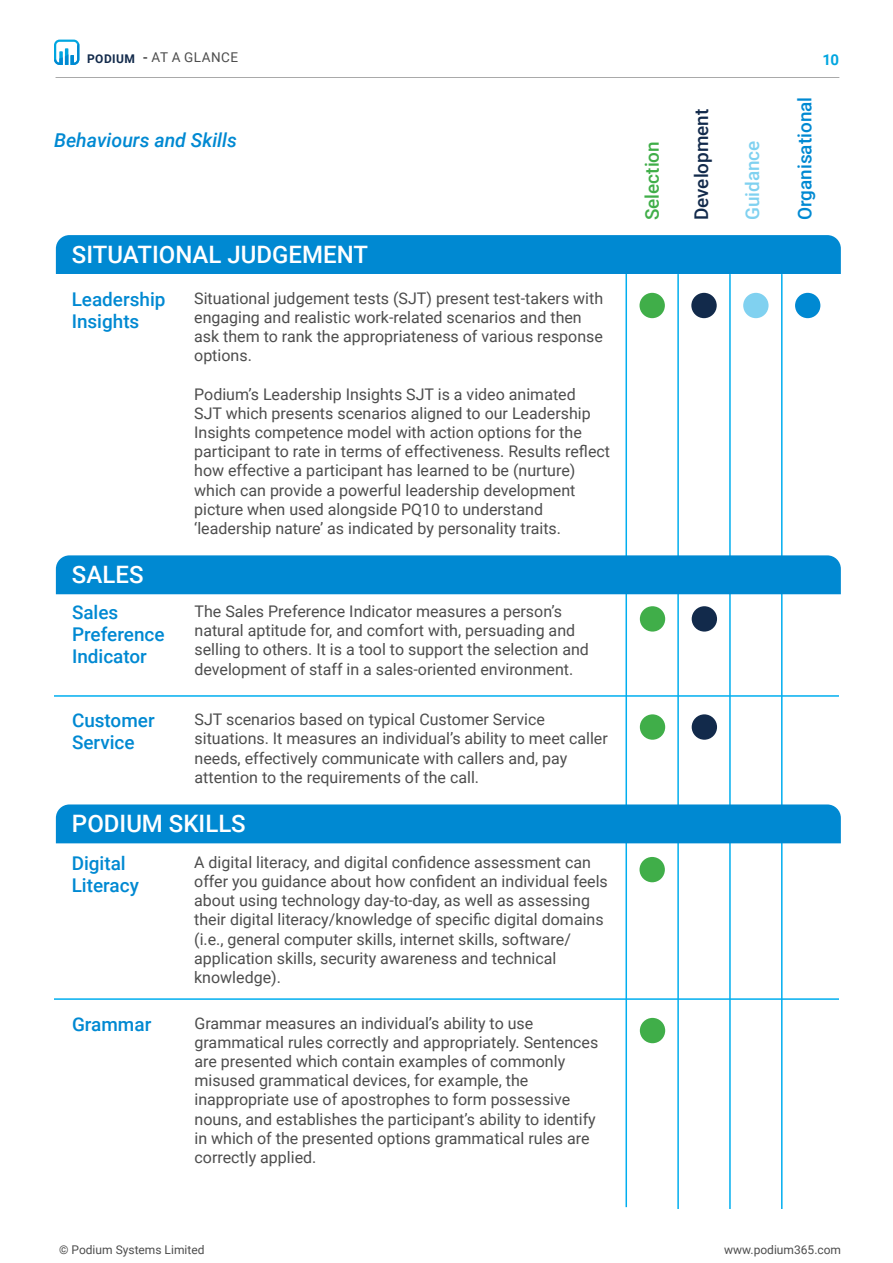
<style>
.page{position:relative;width:893px;height:1263px;background:#fff}
.page>*{position:absolute;margin:0;border:0;box-sizing:border-box;transform-origin:0 0}
.t1{font:500 24px "Roboto";color:#fff}
.t2{font:italic 500 19.5px "Roboto";color:#0089d2}
.t3{font:500 18.9px "Roboto";color:#0089d2}
.t4{font:500 18.9px "Roboto";color:#122a4b}
.t5{font:500 18.9px "Roboto";color:#40ae49}
.t6{font:500 18.9px "Roboto";color:#80d1f0}
.t7{font:16.05px/19.2px "Roboto";color:#4d4d4d}
.t8{font:700 15px "Roboto";color:#00a6e0}
.Body_copy{font:13.5px "Roboto";letter-spacing:.035em;color:#4d4d4d}
.t9{font:12px "Roboto";color:#4d4d4d}
.t10{font:700 12px "Roboto";letter-spacing:.035em;color:#122a4b}
.s1{font-weight:700}
</style>
<div class="page">
<hr style="left:56px;top:77px;width:783px;height:1px;background:#4d4d4d">
<svg style="left:54px;top:40px;width:25px;height:25px"></svg>
<hr style="left:625px;top:272px;width:2px;height:935px;background:#00aeef">
<hr style="left:677px;top:274px;width:2px;height:935px;background:#00aeef">
<hr style="left:729px;top:274px;width:2px;height:935px;background:#00aeef">
<hr style="left:781px;top:274px;width:1px;height:935px;background:#00aeef">
<div style="left:56px;top:235px;width:785px;height:39px;background:#0089d2"></div>
<div style="left:639px;top:293px;width:26px;height:25px;background:#40ae49;border-radius:50%"></div>
<div style="left:691px;top:293px;width:26px;height:25px;background:#122a4b;border-radius:50%"></div>
<div style="left:743px;top:293px;width:25px;height:25px;background:#80d1f0;border-radius:50%"></div>
<div style="left:795px;top:293px;width:25px;height:25px;background:#0089d2;border-radius:50%"></div>
<div style="left:56px;top:555px;width:785px;height:39px;background:#0089d2"></div>
<div style="left:640px;top:606px;width:25px;height:26px;background:#40ae49;border-radius:50%"></div>
<div style="left:692px;top:606px;width:25px;height:26px;background:#122a4b;border-radius:50%"></div>
<hr style="left:54px;top:695px;width:785px;height:2px;background:#00aeef">
<div style="left:640px;top:714px;width:25px;height:26px;background:#40ae49;border-radius:50%"></div>
<div style="left:692px;top:714px;width:25px;height:26px;background:#122a4b;border-radius:50%"></div>
<div style="left:56px;top:804px;width:785px;height:39px;background:#0089d2"></div>
<div style="left:639px;top:857px;width:26px;height:25px;background:#40ae49;border-radius:50%"></div>
<hr style="left:54px;top:998px;width:785px;height:2px;background:#00aeef">
<div style="left:640px;top:1018px;width:25px;height:25px;background:#40ae49;border-radius:50%"></div>
<p class="Body_copy" style="left:143px;top:48px;width:97px"><span class="s1">-</span> AT A GLANCE</p>
<p class="t10" style="left:87px;top:50px;width:49px">PODIUM</p>
<p class="t8" style="left:822px;top:49px;width:18px">10</p>
<p class="t2" style="left:54px;top:126px;width:184px">Behaviours and Skills</p>
<p class="t1" style="left:72px;top:237px;width:297px">SITUATIONAL JUDGEMENT</p>
<p class="t3" style="left:72px;top:286px;width:95px">Leadership</p>
<p class="t3" style="left:72px;top:308px;width:69px">Insights</p>
<p class="t7" style="left:194px;top:288px;width:410px">Situational judgement tests (SJT) present test-takers with engaging and realistic work-related scenarios and then ask them to rank the appropriateness of various response options.</p>
<p class="t7" style="left:194px;top:384px;width:417px">Podium’s Leadership Insights SJT is a video animated<br>SJT which presents scenarios aligned to our Leadership Insights competence model with action options for the participant to rate in terms of effectiveness. Results reflect how effective a participant has learned to be (nurture) which can provide a powerful leadership development picture when used alongside PQ10 to understand ‘leadership nature’ as indicated by personality traits.</p>
<p class="t1" style="left:72px;top:557px;width:73px">SALES</p>
<p class="t3" style="left:72px;top:599px;width:48px">Sales</p>
<p class="t3" style="left:72px;top:621px;width:94px">Preference</p>
<p class="t3" style="left:72px;top:643px;width:76px">Indicator</p>
<p class="t7" style="left:195px;top:601px;width:396px">The Sales Preference Indicator measures a person’s natural aptitude for, and comfort with, persuading and selling to others. It is a tool to support the selection and development of staff in a sales-oriented environment.</p>
<p class="t7" style="left:195px;top:709px;width:415px">SJT scenarios based on typical Customer Service situations. It measures an individual’s ability to meet caller needs, effectively communicate with callers and, pay attention to the requirements of the call.</p>
<p class="t1" style="left:72px;top:807px;width:175px">PODIUM SKILLS</p>
<p class="t3" style="left:72px;top:850px;width:56px">Digital</p>
<p class="t3" style="left:72px;top:872px;width:69px">Literacy</p>
<p class="t3" style="left:72px;top:707px;width:84px">Customer</p>
<p class="t3" style="left:72px;top:729px;width:64px">Service</p>
<p class="t7" style="left:194px;top:852px;width:415px">A digital literacy, and digital confidence assessment can offer you guidance about how confident an individual feels about using technology day-to-day, as well as assessing their digital literacy/knowledge of specific digital domains (i.e., general computer skills, internet skills, software/ application skills, security awareness and technical knowledge).</p>
<p class="t3" style="left:72px;top:1011px;width:81px">Grammar</p>
<p class="t7" style="left:195px;top:1013px;width:405px">Grammar measures an individual’s ability to use grammatical rules correctly and appropriately. Sentences are presented which contain examples of commonly misused grammatical devices, for example, the inappropriate use of apostrophes to form possessive nouns, and establishes the participant’s ability to identify in which of the presented options grammatical rules are correctly applied.</p>
<p class="t5" style="left:639px;top:220px;width:80px;rotate:-90deg">Selection</p>
<p class="t4" style="left:688px;top:220px;width:113px;rotate:-90deg">Development</p>
<p class="t6" style="left:739px;top:220px;width:81px;rotate:-90deg">Guidance</p>
<p class="t3" style="left:792px;top:220px;width:125px;rotate:-90deg">Organisational</p>
<p class="t9" style="left:59px;top:1241px;width:147px">© Podium Systems Limited</p>
<p class="t9" style="left:724px;top:1241px;width:118px">www.podium365.com</p>
</div>
